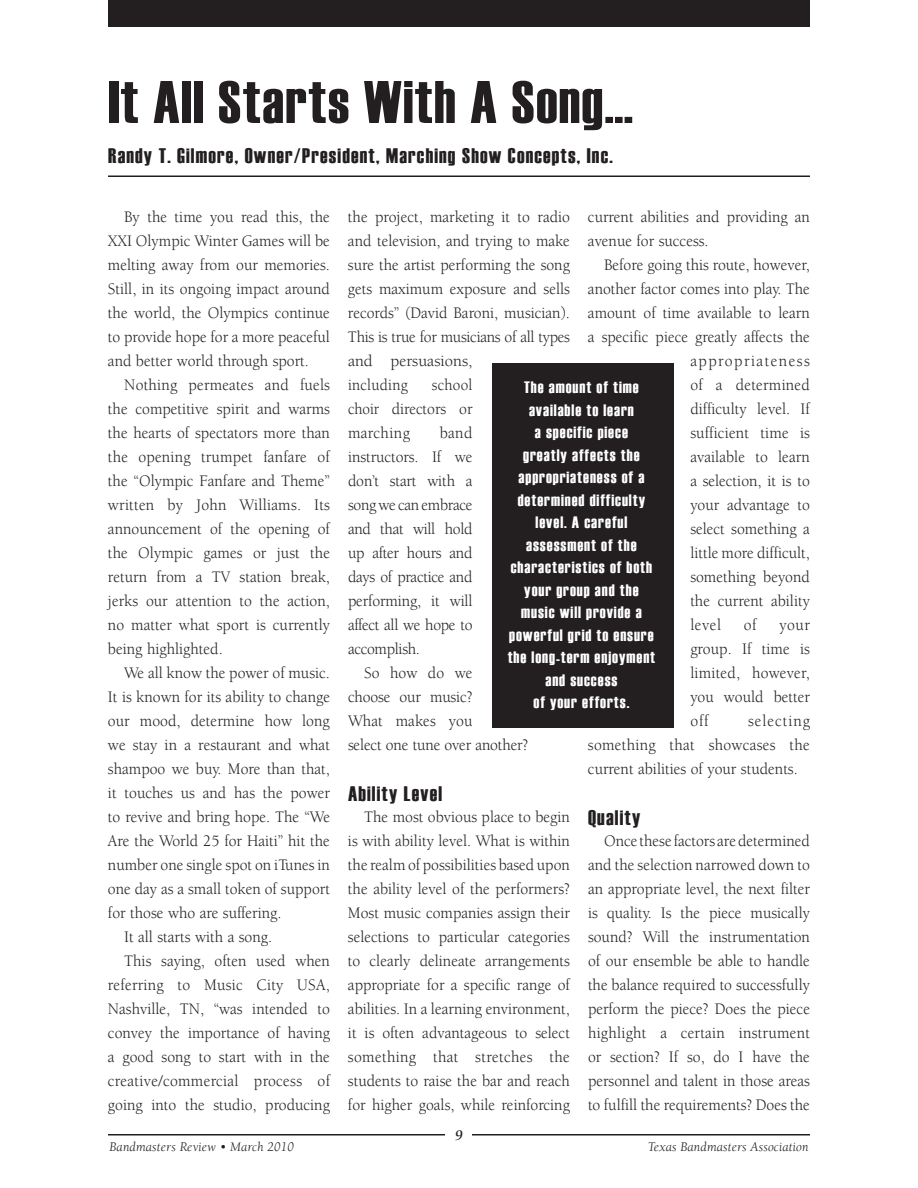
<style>
.page{position:relative;width:918px;height:1188px;background:#fff}
.page>*{position:absolute;margin:0;border:0;box-sizing:border-box;transform-origin:0 0}
.t1{font:60px "Haettenschweiler";letter-spacing:.025em;color:#231f20}
.t2{font:21px "Haettenschweiler";letter-spacing:.06em;color:#231f20}
.t3{font:16.5px/24px "Berkeley";color:#231f20;text-align:justify;scale:.95 1}
.t4{font:16.5px/22.5px "Haettenschweiler";letter-spacing:.06em;color:#fff;text-align:center}
.t5{font:16.5px/24px "Berkeley";color:#231f20;text-align:justify;scale:.92 1}
.t6{font:16.5px "Berkeley";letter-spacing:.02em;color:#231f20;scale:.95 1}
.t7{font:16.5px "Berkeley";letter-spacing:.095em;color:#231f20;scale:.95 1}
.t8{font:italic 700 15px "Berkeley";color:#231f20}
.t9{font:italic 13.5px "Berkeley";letter-spacing:.01em;color:#231f20}
</style>
<div class="page">
<hr style="left:108px;top:1134px;width:702px;height:2px;background:#231f20">
<div style="left:108px;top:0;width:702px;height:27px;background:#231f20"></div>
<hr style="left:108px;top:176px;width:702px;height:1px;background:#231f20">
<div style="left:493px;top:363px;width:181px;height:365px;background:#231f20"></div>
<div style="left:446px;top:1120px;width:26px;height:28px;background:#fff"></div>
<h1 class="t1" style="left:108px;top:68px;width:526px">It All Starts With A Song…</h1>
<p class="t2" style="left:108px;top:144px;width:506px">Randy T. Gilmore, Owner/President, Marching Show Concepts, Inc.</p>
<p class="t3" style="left:108px;top:205px;width:235px;text-indent:16px">By the time you read this, the XXI Olympic Winter Games will be melting away from our memories.<br>Still, in its ongoing impact around the world, the Olympics continue to provide hope for a more peaceful and better world through sport.</p>
<p class="t3" style="left:108px;top:373px;width:235px;text-indent:16px">Nothing permeates and fuels the competitive spirit and warms the hearts of spectators more than the opening trumpet fanfare of the “Olympic Fanfare and Theme” written by John Williams. Its announcement of the opening of the Olympic games or just the return from a TV station break, jerks our attention to the action, no matter what sport is currently being highlighted.</p>
<p class="t3" style="left:124px;top:661px;width:218px">We all know the power of music.</p>
<p class="t3" style="left:108px;top:685px;width:235px">It is known for its ability to change</p>
<p class="t3" style="left:108px;top:709px;width:235px">our mood, determine how long</p>
<p class="t3" style="left:108px;top:733px;width:235px">we stay in a restaurant and what</p>
<p class="t3" style="left:108px;top:757px;width:235px">shampoo we buy. More than that,</p>
<p class="t3" style="left:108px;top:781px;width:235px">it touches us and has the power</p>
<p class="t3" style="left:108px;top:805px;width:235px">to revive and bring hope. The “We</p>
<p class="t3" style="left:108px;top:829px;width:235px">Are the World 25 for Haiti” hit the</p>
<p class="t3" style="left:108px;top:853px;width:235px">number one single spot on iTunes in</p>
<p class="t3" style="left:108px;top:877px;width:235px">one day as a small token of support</p>
<p class="t3" style="left:108px;top:901px;width:184px">for those who are suffering.</p>
<p class="t3" style="left:124px;top:925px;width:157px">It all starts with a song.</p>
<p class="t3" style="left:124px;top:949px;width:218px">This saying, often used when</p>
<p class="t3" style="left:108px;top:973px;width:235px">referring to Music City USA,</p>
<p class="t3" style="left:108px;top:997px;width:235px">Nashville, TN, “was intended to</p>
<p class="t3" style="left:108px;top:1021px;width:235px">convey the importance of having</p>
<p class="t3" style="left:108px;top:1045px;width:235px">a good song to start with in the</p>
<p class="t6" style="left:108px;top:1072px;width:235px">creative/commercial process of</p>
<p class="t3" style="left:108px;top:1093px;width:235px">going into the studio, producing</p>
<p class="t3" style="left:588px;top:205px;width:235px">current abilities and providing an avenue for success.</p>
<p class="t3" style="left:604px;top:253px;width:218px">Before going this route, however,</p>
<p class="t3" style="left:588px;top:277px;width:235px">another factor comes into play. The</p>
<p class="t3" style="left:588px;top:301px;width:235px">amount of time available to learn</p>
<p class="t3" style="left:588px;top:325px;width:235px">a specific piece greatly affects the</p>
<p class="t7" style="left:690px;top:352px;width:127px">appropriateness</p>
<p class="t3" style="left:690px;top:373px;width:127px">of a determined</p>
<p class="t3" style="left:690px;top:397px;width:127px">difficulty level. If</p>
<p class="t3" style="left:690px;top:421px;width:128px">sufficient time is</p>
<p class="t3" style="left:690px;top:445px;width:127px">available to learn</p>
<p class="t3" style="left:690px;top:469px;width:127px">a selection, it is to</p>
<p class="t3" style="left:690px;top:493px;width:127px">your advantage to</p>
<p class="t3" style="left:690px;top:517px;width:127px">select something a</p>
<p class="t3" style="left:690px;top:541px;width:127px">little more difficult,</p>
<p class="t3" style="left:690px;top:565px;width:127px">something beyond</p>
<p class="t3" style="left:690px;top:589px;width:127px">the current ability</p>
<p class="t3" style="left:690px;top:613px;width:34px">level</p>
<p class="t3" style="left:744px;top:613px;width:15px">of</p>
<p class="t3" style="left:348px;top:205px;width:235px;text-align:left">the project, marketing it to radio and television, and trying to make sure the artist performing the song gets maximum exposure and sells records” (David Baroni, musician).<br>This is true for musicians of all types and persuasions,<br>including</p>
<p class="t5" style="left:348px;top:373px;width:137px;text-indent:84px">school choir directors or marching</p>
<p class="t4" style="left:508px;top:375px;width:149px">The amount of time available to learn<br>a specific piece<br>greatly affects the appropriateness of a determined difficulty level. A careful assessment of the characteristics of both your group and the music will provide a powerful grid to ensure the long-term enjoyment and success<br>of your efforts.</p>
<p class="t3" style="left:348px;top:421px;width:133px;text-indent:92px">band instructors. If we don’t start with a song we can embrace and that will hold up after hours and days of practice and performing, it will affect all we hope to accomplish.</p>
<p class="t3" style="left:348px;top:661px;width:191px;text-align:left;text-indent:16px">So how do we<br>choose our music?<br>What makes you<br>select one tune over another?</p>
<p class="t2" style="left:348px;top:781px;width:96px">Ability Level</p>
<p class="t3" style="left:348px;top:805px;width:235px;text-indent:16px">The most obvious place to begin is with ability level. What is within the realm of possibilities based upon the ability level of the performers?<br>Most music companies assign their selections to particular categories to clearly delineate arrangements appropriate for a specific range of abilities. In a learning environment, it is often advantageous to select something that stretches the students to raise the bar and reach for higher goals, while reinforcing</p>
<p class="t3" style="left:690px;top:613px;width:128px;text-indent:89px">your group. If time is limited, however, you would better off</p>
<p class="t3" style="left:588px;top:709px;width:235px;text-indent:160px">selecting something that showcases the current abilities of your students.</p>
<p class="t2" style="left:588px;top:805px;width:54px">Quality</p>
<p class="t3" style="left:588px;top:829px;width:235px;text-indent:16px">Once these factors are determined and the selection narrowed down to an appropriate level, the next filter is quality. Is the piece musically sound? Will the instrumentation of our ensemble be able to handle the balance required to successfully perform the piece? Does the piece highlight a certain instrument or section? If so, do I have the personnel and talent in those areas to fulfill the requirements? Does the</p>
<p class="t8" style="left:455px;top:1127px;width:9px">9</p>
<p class="t9" style="left:110px;top:1140px;width:186px">Bandmasters Review • March 2010</p>
<p class="t9" style="left:648px;top:1140px;width:162px">Texas Bandmasters Association</p>
</div>
